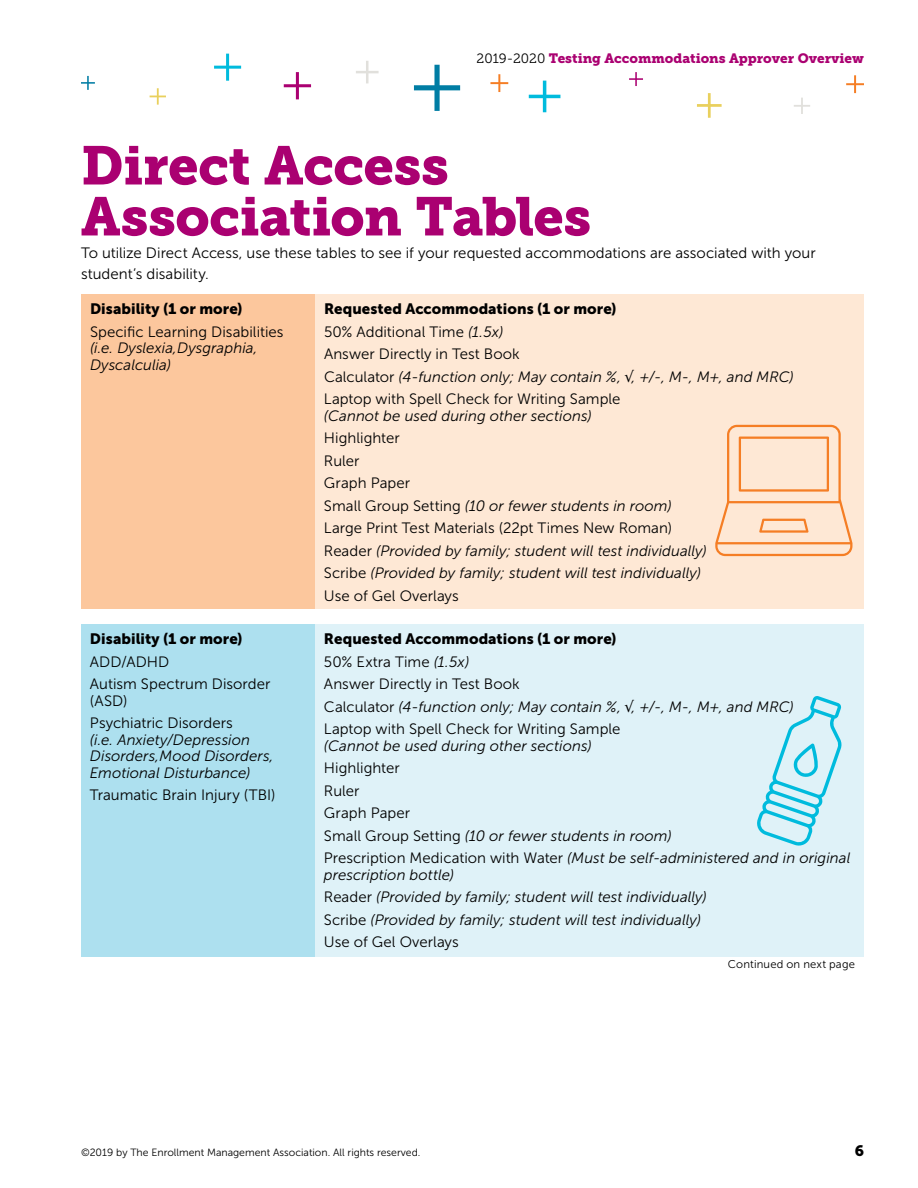
<style>
.page{position:relative;width:918px;height:1188px;background:#fff}
.page>*{position:absolute;margin:0;border:0;box-sizing:border-box;transform-origin:0 0}
.t1{font:54px/51px "Museo Slab 900";letter-spacing:-.01em;color:#aa0071}
.t2{font:15px/22.5px "Museo Sans 300";letter-spacing:.005em;color:#000}
.t3{font:italic 15px/22.5px "Museo Sans 300";letter-spacing:.005em;color:#000}
.t4{font:15px "Museo Sans 900";letter-spacing:.005em;color:#000}
.t5{font:15px "Museo Slab 900";color:#000}
.t6{font:13.5px "Museo Slab 900";color:#aa0071}
.t7{font:11.25px "Museo Sans 300";letter-spacing:.015em;color:#000}
.t8{font:10.5px "Museo Sans 300";color:#000}
.s1{font-family:"Museo Slab 300";color:#000}
.s2{font-style:italic}
.s3{font-style:normal}
</style>
<div class="page">
<svg style="left:414px;top:65px;width:46px;height:46px"></svg>
<svg style="left:356px;top:61px;width:23px;height:22px"></svg>
<svg style="left:284px;top:72px;width:27px;height:27px"></svg>
<svg style="left:214px;top:54px;width:27px;height:27px"></svg>
<svg style="left:150px;top:88px;width:16px;height:17px"></svg>
<svg style="left:794px;top:98px;width:16px;height:16px"></svg>
<svg style="left:81px;top:76px;width:14px;height:14px"></svg>
<svg style="left:629px;top:72px;width:14px;height:14px"></svg>
<svg style="left:529px;top:81px;width:31px;height:31px"></svg>
<svg style="left:697px;top:93px;width:25px;height:25px"></svg>
<svg style="left:490px;top:74px;width:18px;height:18px"></svg>
<svg style="left:846px;top:75px;width:18px;height:18px"></svg>
<div style="left:81px;top:294px;width:234px;height:316px;background:#fcc79d"></div>
<div style="left:315px;top:294px;width:549px;height:316px;background:#fee8d5"></div>
<div style="left:81px;top:624px;width:234px;height:332px;background:#ade0ef"></div>
<div style="left:315px;top:624px;width:549px;height:332px;background:#dff2f8"></div>
<svg style="left:715px;top:425px;width:137px;height:131px"></svg>
<svg style="left:757px;top:696px;width:85px;height:150px"></svg>
<p class="t6" style="left:477px;top:51px;width:389px"><span class="s1">2019-2020</span> Testing Accommodations Approver Overview</p>
<h1 class="t1" style="left:81px;top:141px;width:512px">Direct Access<br>Association Tables</h1>
<p class="t2" style="left:81px;top:242px;width:736px;line-height:21px">To utilize Direct Access, use these tables to see if your requested accommodations are associated with your student’s disability.</p>
<p class="t4" style="left:90px;top:300px;width:154px">Disability (1 or more)</p>
<p class="t2" style="left:90px;top:320px;width:195px">Specific Learning Disabilities</p>
<p class="t3" style="left:90px;top:340px;width:169px;line-height:16.5px">(i.e. Dyslexia,Dysgraphia,<br>Dyscalculia)</p>
<p class="t4" style="left:324px;top:300px;width:294px">Requested Accommodations (1 or more)</p>
<p class="t2" style="left:324px;top:320px;width:471px">50% Additional Time <span class="s2">(1.5x)<br></span>Answer Directly in Test Book<br>Calculator <span class="s2">(4-function only; May contain %,</span> √<span class="s2">, +/-, M-, M+, and MRC)<br></span>Laptop with Spell Check for Writing Sample</p>
<p class="t3" style="left:324px;top:404px;width:269px">(Cannot be used during other sections)</p>
<p class="t3" style="left:324px;top:427px;width:384px"><span class="s3">Highlighter<br>Ruler<br>Graph Paper<br>Small Group Setting</span> (10 or fewer students in room)<br><span class="s3">Large Print Test Materials (22pt Times New Roman)<br>Reader</span> (Provided by family; student will test individually)<br><span class="s3">Scribe</span> (Provided by family; student will test individually)<br><span class="s3">Use of Gel Overlays</span></p>
<p class="t4" style="left:90px;top:630px;width:154px">Disability (1 or more)</p>
<p class="t2" style="left:90px;top:650px;width:182px">ADD/ADHD<br>Autism Spectrum Disorder</p>
<p class="t2" style="left:90px;top:689px;width:144px">(ASD)<br>Psychiatric Disorders</p>
<p class="t3" style="left:90px;top:731px;width:185px;line-height:16.5px">(i.e. Anxiety/Depression<br>Disorders,Mood Disorders,<br>Emotional Disturbance)</p>
<p class="t2" style="left:90px;top:784px;width:187px">Traumatic Brain Injury (TBI)</p>
<p class="t4" style="left:324px;top:630px;width:294px">Requested Accommodations (1 or more)</p>
<p class="t2" style="left:324px;top:650px;width:471px">50% Extra Time <span class="s2">(1.5x)<br></span>Answer Directly in Test Book<br>Calculator <span class="s2">(4-function only; May contain %,</span> √<span class="s2">, +/-, M-, M+, and MRC)<br></span>Laptop with Spell Check for Writing Sample</p>
<p class="t3" style="left:324px;top:734px;width:269px">(Cannot be used during other sections)</p>
<p class="t2" style="left:324px;top:757px;width:528px">Highlighter<br>Ruler<br>Graph Paper<br>Small Group Setting <span class="s2">(10 or fewer students in room)<br></span>Prescription Medication with Water <span class="s2">(Must be self-administered and in original</span></p>
<p class="t3" style="left:324px;top:863px;width:384px">prescription bottle)<br><span class="s3">Reader</span> (Provided by family; student will test individually)<br><span class="s3">Scribe</span> (Provided by family; student will test individually)<br><span class="s3">Use of Gel Overlays</span></p>
<p class="t7" style="left:728px;top:958px;width:129px">Continued on next page</p>
<p class="t8" style="left:81px;top:1147px;width:341px">©2019 by The Enrollment Management Association. All rights reserved.</p>
<p class="t5" style="left:855px;top:1142px;width:11px">6</p>
</div>
